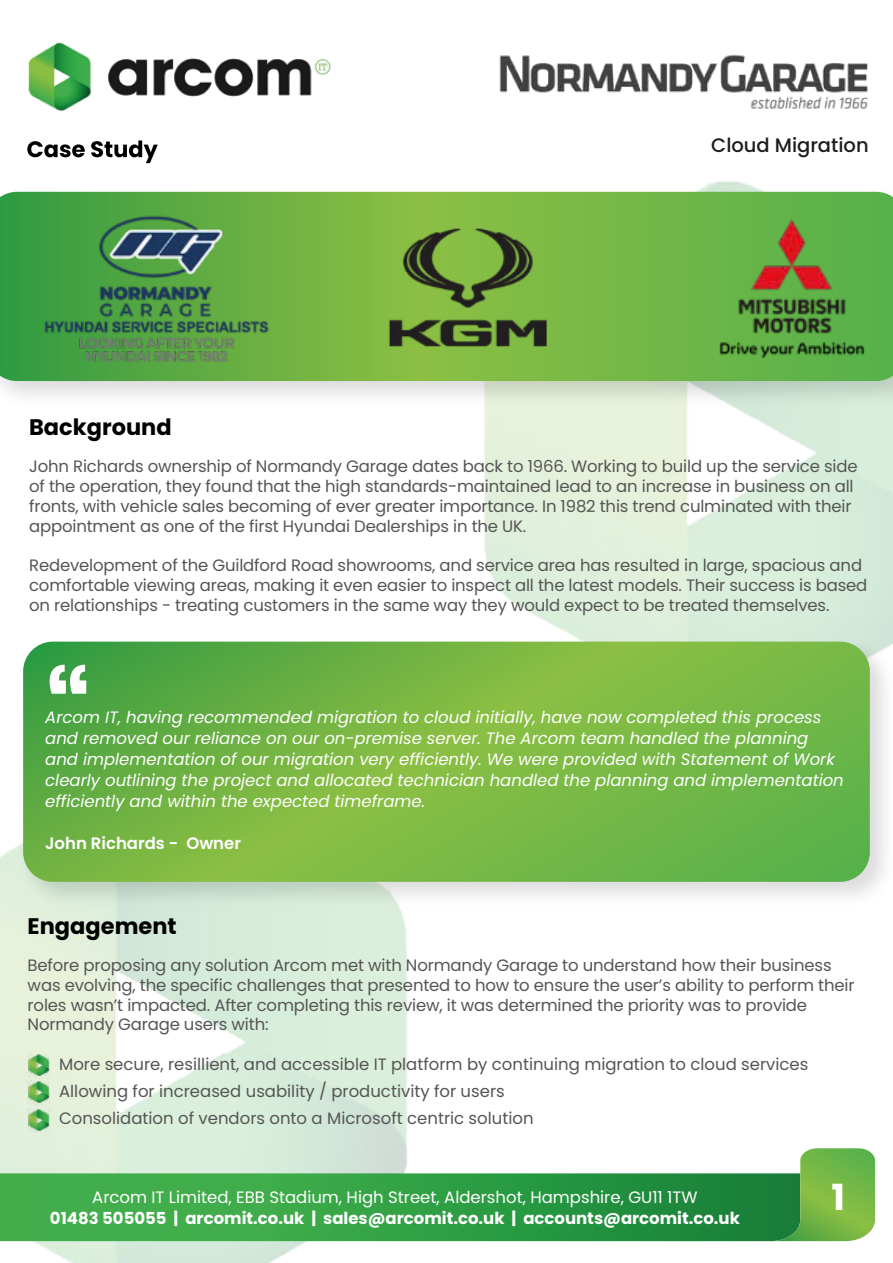
<style>
.page{position:relative;width:893px;height:1263px;background:#fff}
.page>*{position:absolute;margin:0;border:0;box-sizing:border-box;transform-origin:0 0}
.t1{font:700 36px "Poppins";color:#fff}
.t2{font:700 22.5px "Poppins";color:#000}
.t3{font:500 19.5px "Poppins";color:#1d1d1b}
.t4{font:16.5px/19.8px "Poppins";letter-spacing:-.01em;color:#565555}
.t5{font:italic 16.5px/21px "Poppins";color:#fff}
.t6{font:700 16.5px "Poppins";color:#fff}
.t7{font:16.5px "Poppins";color:#fff}
.t8{font:600 16.5px "Poppins";color:#fff}
</style>
<div class="page">
<img style="left:0;top:850px;width:433px;height:413px">
<img style="left:484px;top:414px;width:409px;height:215px">
<img style="left:11px;top:629px;width:882px;height:286px">
<svg style="left:23px;top:642px;width:847px;height:240px;background:#72b545"></svg>
<svg style="left:50px;top:665px;width:36px;height:29px"></svg>
<img style="left:0;top:181px;width:893px;height:233px">
<svg style="left:0;top:192px;width:893px;height:189px;background:#69b245"></svg>
<svg style="left:0;top:1173px;width:770px;height:68px;background:#329f45"></svg>
<svg style="left:770px;top:1148px;width:105px;height:93px;background:#71b356"></svg>
<img style="left:44px;top:214px;width:225px;height:147px">
<img style="left:371px;top:209px;width:193px;height:157px">
<img style="left:706px;top:217px;width:172px;height:141px">
<img style="left:28px;top:1053px;width:21px;height:24px">
<img style="left:28px;top:1081px;width:21px;height:24px">
<img style="left:28px;top:1108px;width:21px;height:24px">
<img style="left:28px;top:42px;width:303px;height:69px">
<svg style="left:27px;top:141px;width:58px;height:16px"></svg>
<svg style="left:91px;top:141px;width:67px;height:22px"></svg>
<img style="left:499px;top:54px;width:369px;height:55px">
<p class="t3" style="left:711px;top:134px;width:159px">Cloud Migration</p>
<h2 class="t2" style="left:29px;top:414px;width:144px">Background</h2>
<p class="t4" style="left:29px;top:457px;width:830px">John Richards ownership of Normandy Garage dates back to 1966. Working to build up the service side of the operation, they found that the high standards-maintained lead to an increase in business on all fronts, with vehicle sales becoming of ever greater importance. In 1982 this trend culminated with their appointment as one of the first Hyundai Dealerships in the UK.</p>
<p class="t4" style="left:29px;top:556px;width:840px">Redevelopment of the Guildford Road showrooms, and service area has resulted in large, spacious and comfortable viewing areas, making it even easier to inspect all the latest models. Their success is based on relationships - treating customers in the same way they would expect to be treated themselves.</p>
<p class="t5" style="left:45px;top:707px;width:800px">Arcom IT, having recommended migration to cloud initially, have now completed this process and removed our reliance on our on-premise server. The Arcom team handled the planning and implementation of our migration very efficiently. We were provided with Statement of Work clearly outlining the project and allocated technician handled the planning and implementation efficiently and within the expected timeframe.</p>
<p class="t8" style="left:45px;top:834px;width:197px">John Richards - Owner</p>
<h2 class="t2" style="left:28px;top:913px;width:151px">Engagement</h2>
<p class="t4" style="left:28px;top:955px;width:828px">Before proposing any solution Arcom met with Normandy Garage to understand how their business was evolving, the specific challenges that presented to how to ensure the user’s ability to perform their roles wasn’t impacted. After completing this review, it was determined the priority was to provide Normandy Garage users with:</p>
<p class="t4" style="left:59px;top:1051px;width:751px;line-height:27px">More secure, resillient, and accessible IT platform by continuing migration to cloud services<br>Allowing for increased usability / productivity for users<br>Consolidation of vendors onto a Microsoft centric solution</p>
<p class="t7" style="left:92px;top:1188px;width:607px">Arcom IT Limited, EBB Stadium, High Street, Aldershot, Hampshire, GU11 1TW</p>
<p class="t6" style="left:50px;top:1209px;width:691px">01483 505055 | arcomit.co.uk | sales@arcomit.co.uk | accounts@arcomit.co.uk</p>
<h1 class="t1" style="left:831px;top:1176px;width:15px">1</h1>
</div>
